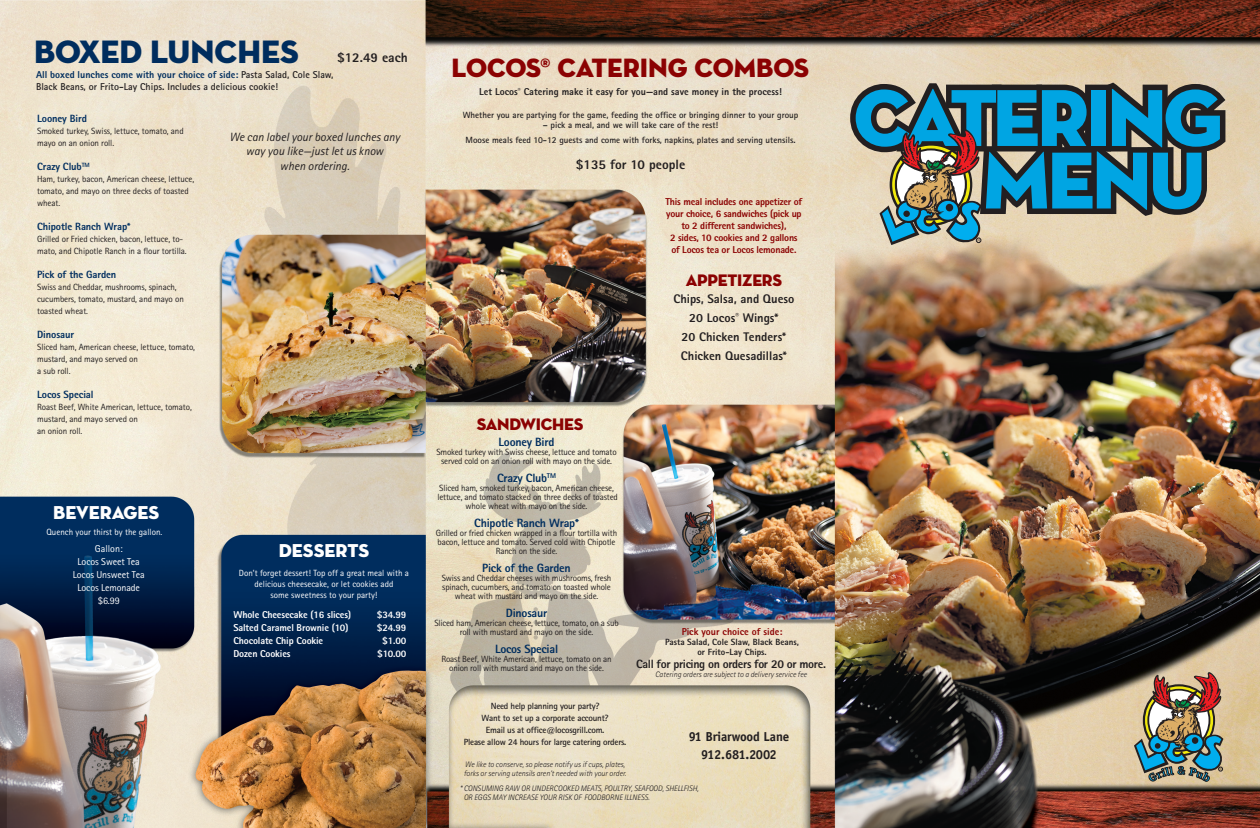
<style>
.page{position:relative;width:1260px;height:828px;background:#fff}
.page>*{position:absolute;margin:0;border:0;box-sizing:border-box;transform-origin:0 0}
.t1{font:33px "Neutra Disp Titling";color:#002d5e}
.t2{font:27px "Neutra Disp Titling";color:#8b0202}
.t3{font:19px "Neutra Disp Titling";color:#fff}
.t4{font:17px "Neutra Disp Titling";letter-spacing:-.015em;color:#8b0202}
.t5{font:800 13.5px "Rotis Sans Serif";color:#231f20}
.t6{font:700 13px/18px "AT Officina Sans";letter-spacing:-.01em;color:#231f20;text-align:center}
.t7{font:800 12.5px "Rotis Sans Serif";color:#231f20}
.t8{font:800 12px "Rotis Sans Serif";letter-spacing:-.02em;color:#002d5e}
.t9{font:italic 12px/14.4px "Rotis Sans Serif";color:#231f20;text-align:center}
.t10{font:800 12px "Rotis Sans Serif";letter-spacing:-.03em;color:#231f20}
.t11{font:800 10.5px "Rotis Sans Serif";letter-spacing:-.01em;color:#002d5e}
.t12{font:800 10px "Rotis Sans Serif";letter-spacing:-.025em;color:#8b0202}
.t13{font:800 10px "Rotis Sans Serif";letter-spacing:-.015em;color:#fff}
.t14{font:800 10px "Rotis Sans Serif";color:#002d5e}
.t15{font:800 10px "Rotis Sans Serif";color:#231f20}
.t16{font:700 10px "Rotis Sans Serif";color:#231f20}
.t17{font:10px "Rotis Sans Serif";letter-spacing:-.01em;color:#fff}
.t18{font:800 10px "Rotis Sans Serif";color:#8b0202}
.t19{font:9px/12px "Rotis Sans Serif";letter-spacing:-.02em;color:#231f20}
.t20{font:700 9px "Rotis Sans Serif";color:#231f20}
.t21{font:9px "Rotis Sans Serif";color:#fff}
.t22{font:700 9px "Rotis Sans Serif";letter-spacing:-.025em;color:#231f20}
.t23{font:800 9px "Rotis Sans Serif";color:#231f20}
.t24{font:italic 300 8px "Rotis Sans Serif";color:#231f20}
.s1{font-weight:700;color:#231f20}
</style>
<div class="page">
<img style="left:0;top:0;width:1260px;height:828px">
<svg style="left:1134px;top:672px;width:89px;height:109px;background:#8c8c7d"></svg>
<svg style="left:848px;top:81px;width:379px;height:164px;background:#618e98"></svg>
<p class="t1" style="left:34px;top:31px;width:266px">BOXED LUNCHES</p>
<p class="t5" style="left:337px;top:49px;width:72px">$12.49 each</p>
<p class="t14" style="left:36px;top:69px;width:299px">All boxed lunches come with your choice of side: <span class="s1">Pasta Salad, Cole Slaw,</span></p>
<p class="t16" style="left:36px;top:81px;width:244px">Black Beans, or Frito-Lay Chips. Includes a delicious cookie!</p>
<p class="t11" style="left:37px;top:112px;width:51px">Looney Bird</p>
<p class="t19" style="left:37px;top:125px;width:148px">Smoked turkey, Swiss, lettuce, tomato, and mayo on an onion roll.</p>
<p class="t11" style="left:37px;top:160px;width:54px">Crazy Club<sup>TM</sup></p>
<p class="t19" style="left:37px;top:173px;width:159px">Ham, turkey, bacon, American cheese, lettuce, tomato, and mayo on three decks of toasted wheat.</p>
<p class="t11" style="left:37px;top:220px;width:95px">Chipotle Ranch Wrap*</p>
<p class="t19" style="left:37px;top:233px;width:151px">Grilled or Fried chicken, bacon, lettuce, to&shy;mato, and Chipotle Ranch in a flour tortilla.</p>
<p class="t11" style="left:37px;top:268px;width:81px">Pick of the Garden</p>
<p class="t19" style="left:37px;top:281px;width:148px">Swiss and Cheddar, mushrooms, spinach, cucumbers, tomato, mustard, and mayo on toasted wheat.</p>
<p class="t11" style="left:37px;top:328px;width:38px">Dinosaur</p>
<p class="t19" style="left:37px;top:341px;width:160px">Sliced ham, American cheese, lettuce, tomato, mustard, and mayo served on</p>
<p class="t19" style="left:37px;top:365px;width:35px">a sub roll.</p>
<p class="t11" style="left:37px;top:388px;width:58px">Locos Special</p>
<p class="t19" style="left:37px;top:401px;width:156px">Roast Beef, White American, lettuce, tomato, mustard, and mayo served on</p>
<p class="t19" style="left:37px;top:425px;width:47px">an onion roll.</p>
<p class="t3" style="left:53px;top:501px;width:108px">BEVERAGES</p>
<p class="t21" style="left:46px;top:527px;width:117px">Quench your thirst by the gallon.</p>
<p class="t17" style="left:95px;top:543px;width:29px">Gallon:</p>
<p class="t17" style="left:78px;top:556px;width:64px">Locos Sweet Tea</p>
<p class="t17" style="left:73px;top:569px;width:73px">Locos Unsweet Tea</p>
<p class="t17" style="left:78px;top:582px;width:64px">Locos Lemonade</p>
<p class="t17" style="left:98px;top:595px;width:24px">$6.99</p>
<p class="t9" style="left:229px;top:130px;width:172px">We can label your boxed lunches any way you like—just let us know</p>
<p class="t9" style="left:280px;top:159px;width:71px">when ordering.</p>
<p class="t3" style="left:279px;top:539px;width:92px">DESSERTS</p>
<p class="t21" style="left:239px;top:568px;width:172px">Don’t forget dessert! Top off a great meal with a</p>
<p class="t21" style="left:255px;top:579px;width:140px">delicious cheesecake, or let cookies add</p>
<p class="t21" style="left:271px;top:590px;width:108px">some sweetness to your party!</p>
<p class="t13" style="left:234px;top:608px;width:119px">Whole Cheesecake (16 slices)</p>
<p class="t13" style="left:377px;top:608px;width:31px">$34.99</p>
<p class="t13" style="left:234px;top:621px;width:117px">Salted Caramel Brownie (10)</p>
<p class="t13" style="left:377px;top:621px;width:31px">$24.99</p>
<p class="t13" style="left:234px;top:634px;width:91px">Chocolate Chip Cookie</p>
<p class="t13" style="left:382px;top:634px;width:26px">$1.00</p>
<p class="t13" style="left:234px;top:647px;width:59px">Dozen Cookies</p>
<p class="t13" style="left:377px;top:647px;width:31px">$10.00</p>
<p class="t2" style="left:451px;top:51px;width:359px">LOCOS® CATERING COMBOS</p>
<p class="t15" style="left:479px;top:86px;width:304px">Let Locos<sup>®</sup> Catering make it easy for you—and save money in the process!</p>
<p class="t20" style="left:463px;top:110px;width:337px">Whether you are partying for the game, feeding the office or bringing dinner to your group</p>
<p class="t20" style="left:543px;top:120px;width:177px">– pick a meal, and we will take care of the rest!</p>
<p class="t20" style="left:466px;top:135px;width:332px">Moose meals feed 10-12 guests and come with forks, napkins, plates and serving utensils.</p>
<p class="t5" style="left:576px;top:156px;width:111px">$135 for 10 people</p>
<p class="t12" style="left:666px;top:195px;width:138px">This meal includes one appetizer of</p>
<p class="t12" style="left:666px;top:207px;width:137px">your choice, 6 sandwiches (pick up</p>
<p class="t12" style="left:681px;top:219px;width:107px">to 2 different sandwiches),</p>
<p class="t12" style="left:670px;top:231px;width:129px">2 sides, 10 cookies and 2 gallons</p>
<p class="t12" style="left:671px;top:243px;width:127px">of Locos tea or Locos lemonade.</p>
<p class="t4" style="left:686px;top:270px;width:98px">APPETIZERS</p>
<p class="t7" style="left:673px;top:291px;width:123px">Chips, Salsa, and Queso</p>
<p class="t7" style="left:689px;top:310px;width:91px">20 Locos<sup>®</sup> Wings*</p>
<p class="t7" style="left:682px;top:329px;width:106px">20 Chicken Tenders*</p>
<p class="t7" style="left:681px;top:348px;width:107px">Chicken Quesadillas*</p>
<p class="t4" style="left:477px;top:413px;width:108px">SANDWICHES</p>
<p class="t8" style="left:499px;top:435px;width:57px">Looney Bird</p>
<p class="t19" style="left:436px;top:448px;width:182px;line-height:9px;text-align:center">Smoked turkey with Swiss cheese, lettuce and tomato served cold on an onion roll with mayo on the side.</p>
<p class="t8" style="left:497px;top:471px;width:60px">Crazy Club<sup>TM</sup></p>
<p class="t19" style="left:439px;top:482px;width:176px">Sliced ham, smoked turkey, bacon, American cheese,</p>
<p class="t19" style="left:437px;top:493px;width:182px;line-height:9px;text-align:center">lettuce, and tomato stacked on three decks of toasted whole wheat with mayo on the side.</p>
<p class="t8" style="left:474px;top:516px;width:106px">Chipotle Ranch Wrap*</p>
<p class="t19" style="left:436px;top:529px;width:183px;line-height:9px;text-align:center">Grilled or fried chicken wrapped in a flour tortilla with bacon, lettuce and tomato. Served cold with Chipotle<br>Ranch on the side.</p>
<p class="t8" style="left:482px;top:561px;width:90px">Pick of the Garden</p>
<p class="t19" style="left:442px;top:574px;width:171px;line-height:9px;text-align:center">Swiss and Cheddar cheeses with mushrooms, fresh spinach, cucumbers, and tomato on toasted whole wheat with mustard and mayo on the side.</p>
<p class="t8" style="left:506px;top:606px;width:43px">Dinosaur</p>
<p class="t19" style="left:434px;top:619px;width:186px;line-height:9px;text-align:center">Sliced ham, American cheese, lettuce, tomato, on a sub roll with mustard and mayo on the side.</p>
<p class="t8" style="left:495px;top:642px;width:65px">Locos Special</p>
<p class="t19" style="left:441px;top:655px;width:172px;line-height:9px;text-align:center">Roast Beef, White American, lettuce, tomato on an onion roll with mustard and mayo on the side.</p>
<p class="t22" style="left:491px;top:701px;width:110px">Need help planning your party?</p>
<p class="t22" style="left:482px;top:712px;width:129px">Want to set up a corporate account?</p>
<p class="t22" style="left:486px;top:724px;width:120px">Email us at office@locosgrill.com.</p>
<p class="t22" style="left:464px;top:736px;width:164px">Please allow 24 hours for large catering orders.</p>
<p class="t24" style="left:465px;top:759px;width:162px">We like to conserve, so please notify us if cups, plates,</p>
<p class="t24" style="left:464px;top:769px;width:164px">forks or serving utensils aren’t needed with your order.</p>
<p class="t18" style="left:682px;top:625px;width:102px">Pick your choice of side:</p>
<p class="t23" style="left:665px;top:636px;width:135px">Pasta Salad, Cole Slaw, Black Beans,</p>
<p class="t23" style="left:697px;top:646px;width:71px">or Frito-Lay Chips.</p>
<p class="t10" style="left:636px;top:656px;width:191px">Call for pricing on orders for 20 or more.</p>
<p class="t24" style="left:655px;top:669px;width:153px">Catering orders are subject to a delivery service fee</p>
<p class="t6" style="left:689px;top:727px;width:102px">91 Briarwood Lane<br>912.681.2002</p>
<p class="t24" style="left:460px;top:783px;width:240px">* CONSUMING RAW OR UNDERCOOKED MEATS, POULTRY, SEAFOOD, SHELLFISH,</p>
<p class="t24" style="left:464px;top:793px;width:187px">OR EGGS MAY INCREASE YOUR RISK OF FOODBORNE ILLNESS.</p>
</div>
